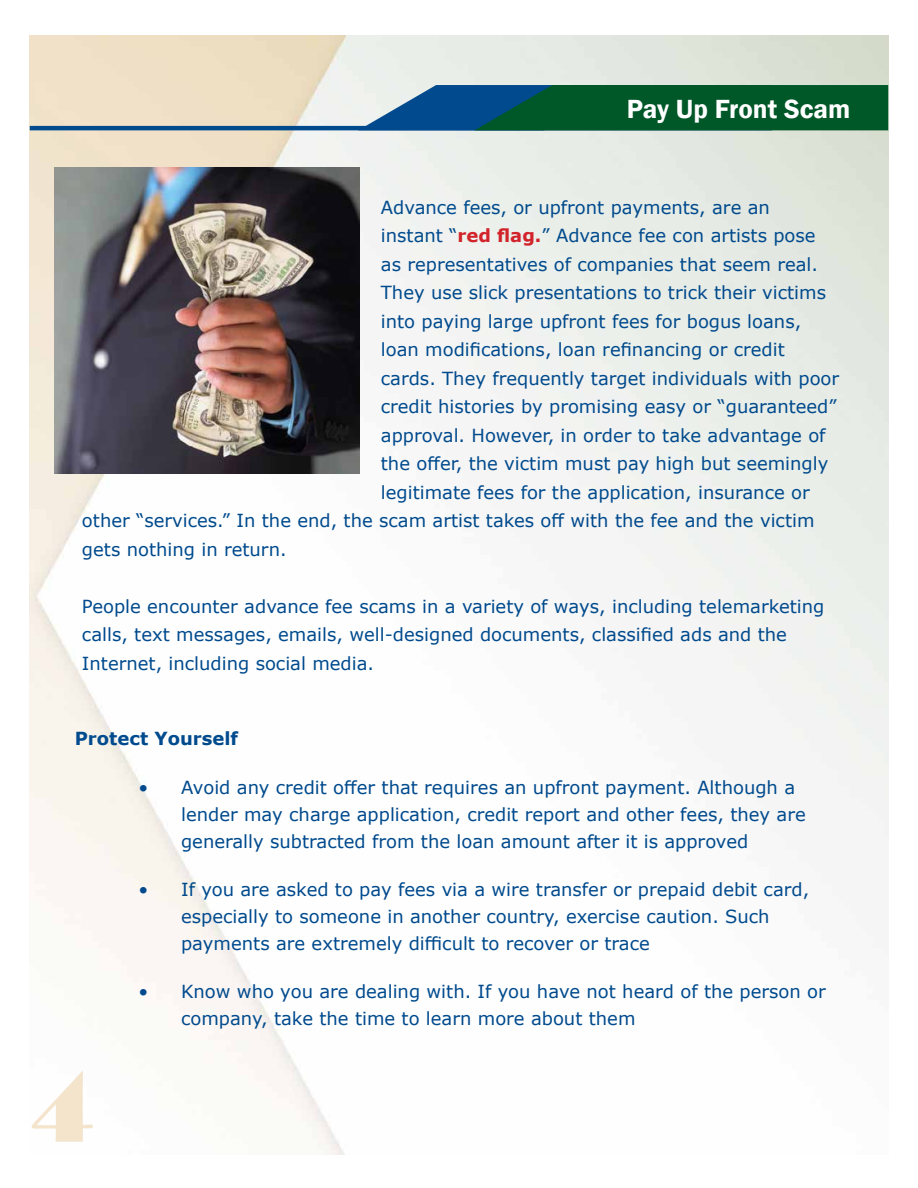
<style>
.page{position:relative;width:918px;height:1188px;background:#fff}
.page>*{position:absolute;margin:0;border:0;box-sizing:border-box;transform-origin:0 0}
.t1{font:99px "Broadway";color:#f4e4cb}
.Section_title{font:600 27px "Franklin Gothic";color:#fff}
.Body{font:18px/27px "Verdana";color:#004a8d}
.Protect_Yourself{font:700 18px "Verdana";color:#004a8d}
.s1{font-weight:700;color:#d2232a}
</style>
<div class="page">
<img style="left:30px;top:35px;width:858px;height:1119px">
<img style="left:54px;top:168px;width:306px;height:305px">
<hr style="left:30px;top:126px;width:514px;height:4px;background:#004a8d">
<svg style="left:358px;top:85px;width:530px;height:45px;background:#12604d"></svg>
<p class="Section_title" style="left:627px;top:92px;width:225px">Pay Up Front Scam</p>
<p class="Body" style="left:381px;top:193px;width:391px">Advance fees, or upfront payments, are an</p>
<p class="Body" style="left:381px;top:222px;width:436px">instant “<span class="s1">red flag.</span>” Advance fee con artists pose</p>
<p class="Body" style="left:381px;top:250px;width:439px">as representatives of companies that seem real.</p>
<p class="Body" style="left:381px;top:279px;width:447px">They use slick presentations to trick their victims</p>
<p class="Body" style="left:381px;top:307px;width:422px">into paying large upfront fees for bogus loans,</p>
<p class="Body" style="left:381px;top:336px;width:405px">loan modifications, loan refinancing or credit</p>
<p class="Body" style="left:381px;top:364px;width:460px">cards. They frequently target individuals with poor</p>
<p class="Body" style="left:381px;top:393px;width:457px">credit histories by promising easy or “guaranteed”</p>
<p class="Body" style="left:381px;top:421px;width:446px">approval. However, in order to take advantage of</p>
<p class="Body" style="left:381px;top:450px;width:449px">the offer, the victim must pay high but seemingly</p>
<p class="Body" style="left:381px;top:478px;width:430px">legitimate fees for the application, insurance or</p>
<p class="Body" style="left:82px;top:507px;width:734px">other “services.” In the end, the scam artist takes off with the fee and the victim</p>
<p class="Body" style="left:82px;top:535px;width:206px">gets nothing in return.</p>
<p class="Body" style="left:82px;top:592px;width:744px;line-height:28.5px">People encounter advance fee scams in a variety of ways, including telemarketing calls, text messages, emails, well-designed documents, classified ads and the<br>Internet, including social media.</p>
<p class="Protect_Yourself" style="left:75px;top:726px;width:165px">Protect Yourself</p>
<p class="Body" style="left:181px;top:773px;width:626px;text-indent:-43px">• Avoid any credit offer that requires an upfront payment. Although a lender may charge application, credit report and other fees, they are generally subtracted from the loan amount after it is approved</p>
<p class="Body" style="left:181px;top:876px;width:630px;text-indent:-43px">• If you are asked to pay fees via a wire transfer or prepaid debit card, especially to someone in another country, exercise caution. Such payments are extremely difficult to recover or trace</p>
<p class="Body" style="left:181px;top:978px;width:646px;text-indent:-43px">• Know who you are dealing with. If you have not heard of the person or company, take the time to learn more about them</p>
<h1 class="t1" style="left:30px;top:1051px;width:65px">4</h1>
</div>
